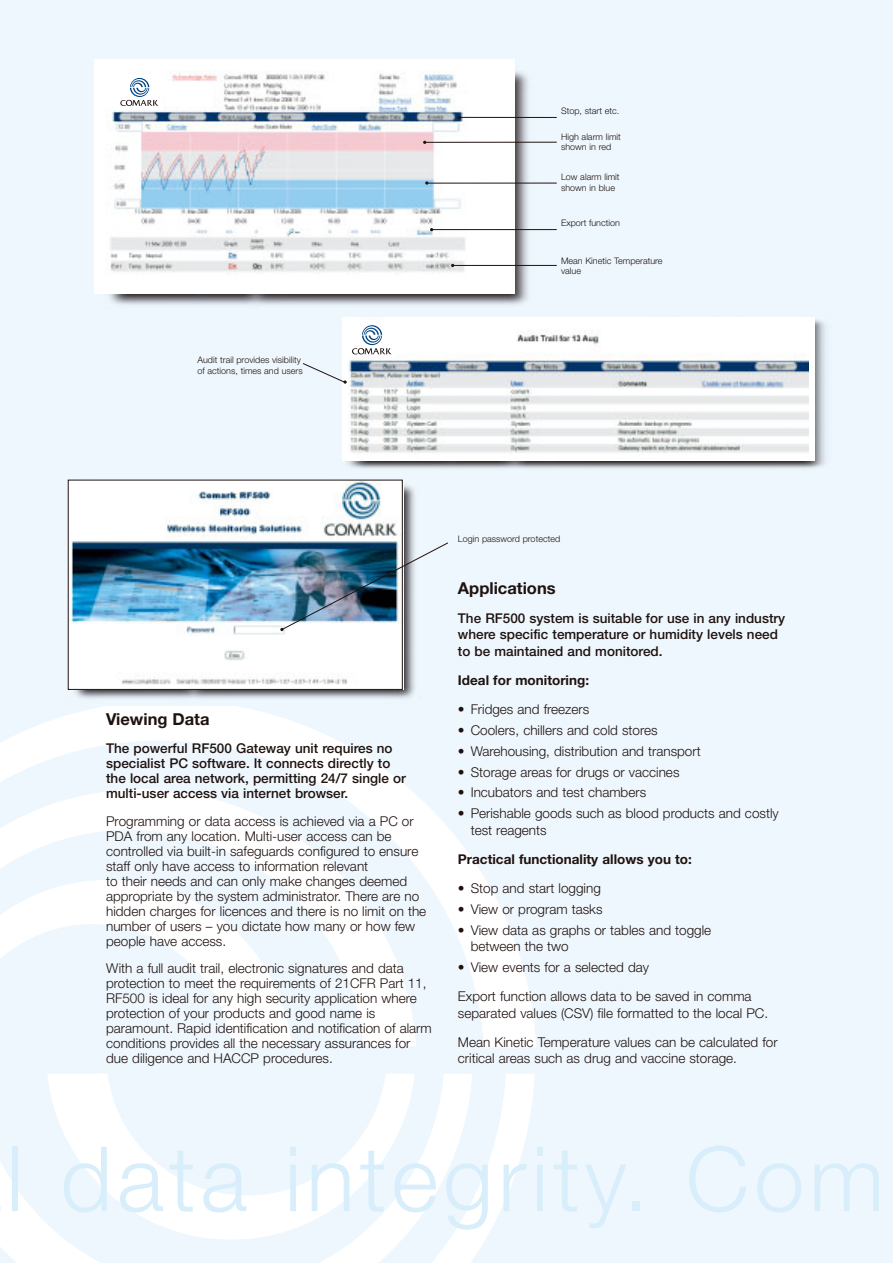
<style>
.page{position:relative;width:893px;height:1263px;background:#fff}
.page>*{position:absolute;margin:0;border:0;box-sizing:border-box;transform-origin:0 0}
.t1{font:300 90px "Helvetica Neue";letter-spacing:.055em;color:#d8eefa}
.t2{font:700 16.5px "Helvetica Neue";color:#1f120f}
.t3{font:300 13.5px/15px "Helvetica Neue";color:#1f120f}
.t4{font:500 13.5px/15px "Helvetica Neue";color:#1f120f}
.t5{font:700 13.5px "Helvetica Neue";color:#1f120f}
.t6{font:300 9px/10.5px "Helvetica Neue";color:#1f120f}
</style>
<div class="page">
<div style="left:0;top:0;width:892px;height:1120px;background:#eef7fd"></div>
<div style="left:0;top:1106px;width:892px;height:157px;background:#eef7fd"></div>
<svg style="left:0;top:706px;width:536px;height:341px"></svg>
<svg style="left:0;top:789px;width:416px;height:257px"></svg>
<svg style="left:0;top:880px;width:292px;height:166px"></svg>
<svg style="left:472px;top:1074px;width:63px;height:186px"></svg>
<svg style="left:0;top:1074px;width:472px;height:189px"></svg>
<svg style="left:47px;top:1074px;width:367px;height:166px"></svg>
<img style="left:67px;top:479px;width:348px;height:220px">
<img style="left:70px;top:480px;width:333px;height:209px">
<div style="left:68px;top:480px;width:334px;height:210px;border:1px solid #1f120f"></div>
<img style="left:109px;top:66px;width:425px;height:239px">
<div style="left:94px;top:59px;width:420px;height:235px;background:#fff"></div>
<img style="left:107px;top:72px;width:362px;height:203px">
<hr style="left:458px;top:117px;width:98px;height:1px;background:#1f120f">
<hr style="left:424px;top:142px;width:132px;height:1px;background:#1f120f">
<hr style="left:427px;top:183px;width:129px;height:1px;background:#1f120f">
<hr style="left:432px;top:229px;width:124px;height:1px;background:#1f120f">
<hr style="left:453px;top:265px;width:103px;height:1px;background:#1f120f">
<img style="left:280px;top:542px;width:169px;height:89px">
<img style="left:346px;top:317px;width:480px;height:152px">
<div style="left:342px;top:317px;width:472px;height:144px;background:#fff"></div>
<img style="left:348px;top:319px;width:460px;height:134px">
<svg style="left:303px;top:363px;width:44px;height:21px"></svg>
<div style="left:347px;top:321px;width:48px;height:36px;background:#fff"></div>
<svg style="left:352px;top:325px;width:39px;height:30px"></svg>
<div style="left:115px;top:74px;width:48px;height:35px;background:#fff"></div>
<svg style="left:120px;top:78px;width:38px;height:28px"></svg>
<p class="t6" style="left:197px;top:356px;width:107px">Audit trail provides visibility of actions, times and users</p>
<p class="t6" style="left:561px;top:107px;width:60px">Stop, start etc.</p>
<p class="t6" style="left:561px;top:132px;width:61px">High alarm limit shown in red</p>
<p class="t6" style="left:561px;top:172px;width:60px">Low alarm limit shown in blue</p>
<p class="t6" style="left:561px;top:218px;width:60px">Export function</p>
<p class="t6" style="left:561px;top:256px;width:103px">Mean Kinetic Temperature value</p>
<p class="t2" style="left:106px;top:713px;width:105px">Viewing Data</p>
<p class="t4" style="left:106px;top:742px;width:301px">The powerful RF500 Gateway unit requires no specialist PC software. It connects directly to the local area network, permitting 24/7 single or multi-user access via internet browser.</p>
<p class="t3" style="left:106px;top:815px;width:322px">Programming or data access is achieved via a PC or PDA from any location. Multi-user access can be controlled via built-in safeguards configured to ensure staff only have access to information relevant<br>to their needs and can only make changes deemed appropriate by the system administrator. There are no hidden charges for licences and there is no limit on the number of users – you dictate how many or how few people have access.</p>
<p class="t3" style="left:106px;top:962px;width:327px">With a full audit trail, electronic signatures and data protection to meet the requirements of 21CFR Part 11, RF500 is ideal for any high security application where protection of your products and good name is paramount. Rapid identification and notification of alarm conditions provides all the necessary assurances for due diligence and HACCP procedures.</p>
<p class="t6" style="left:458px;top:535px;width:104px">Login password protected</p>
<p class="t2" style="left:458px;top:582px;width:99px">Applications</p>
<p class="t4" style="left:458px;top:611px;width:329px;line-height:16.5px">The RF500 system is suitable for use in any industry where specific temperature or humidity levels need to be maintained and monitored.</p>
<p class="t5" style="left:458px;top:676px;width:133px">Ideal for monitoring:</p>
<p class="t3" style="left:458px;top:703px;width:133px">• Fridges and freezers</p>
<p class="t3" style="left:458px;top:724px;width:201px">• Coolers, chillers and cold stores</p>
<p class="t3" style="left:458px;top:745px;width:244px">• Warehousing, distribution and transport</p>
<p class="t3" style="left:458px;top:766px;width:223px">• Storage areas for drugs or vaccines</p>
<p class="t3" style="left:458px;top:786px;width:190px">• Incubators and test chambers</p>
<p class="t3" style="left:470px;top:806px;width:309px;line-height:16.5px;text-indent:-13px">• Perishable goods such as blood products and costly test reagents</p>
<p class="t5" style="left:458px;top:854px;width:235px">Practical functionality allows you to:</p>
<p class="t3" style="left:458px;top:882px;width:144px">• Stop and start logging</p>
<p class="t3" style="left:458px;top:903px;width:146px">• View or program tasks</p>
<p class="t3" style="left:470px;top:923px;width:242px;line-height:16.5px;text-indent:-13px">• View data as graphs or tables and toggle between the two</p>
<p class="t3" style="left:458px;top:954px;width:295px;line-height:29.2px">• View events for a selected day<br>Export function allows data to be saved in comma</p>
<p class="t3" style="left:458px;top:1000px;width:321px;line-height:29.2px">separated values (CSV) file formatted to the local PC.<br>Mean Kinetic Temperature values can be calculated for</p>
<p class="t3" style="left:458px;top:1052px;width:280px">critical areas such as drug and vaccine storage.</p>
<h1 class="t1" style="left:6px;top:1147px;width:879px">l data integrity. Com</h1>
</div>
